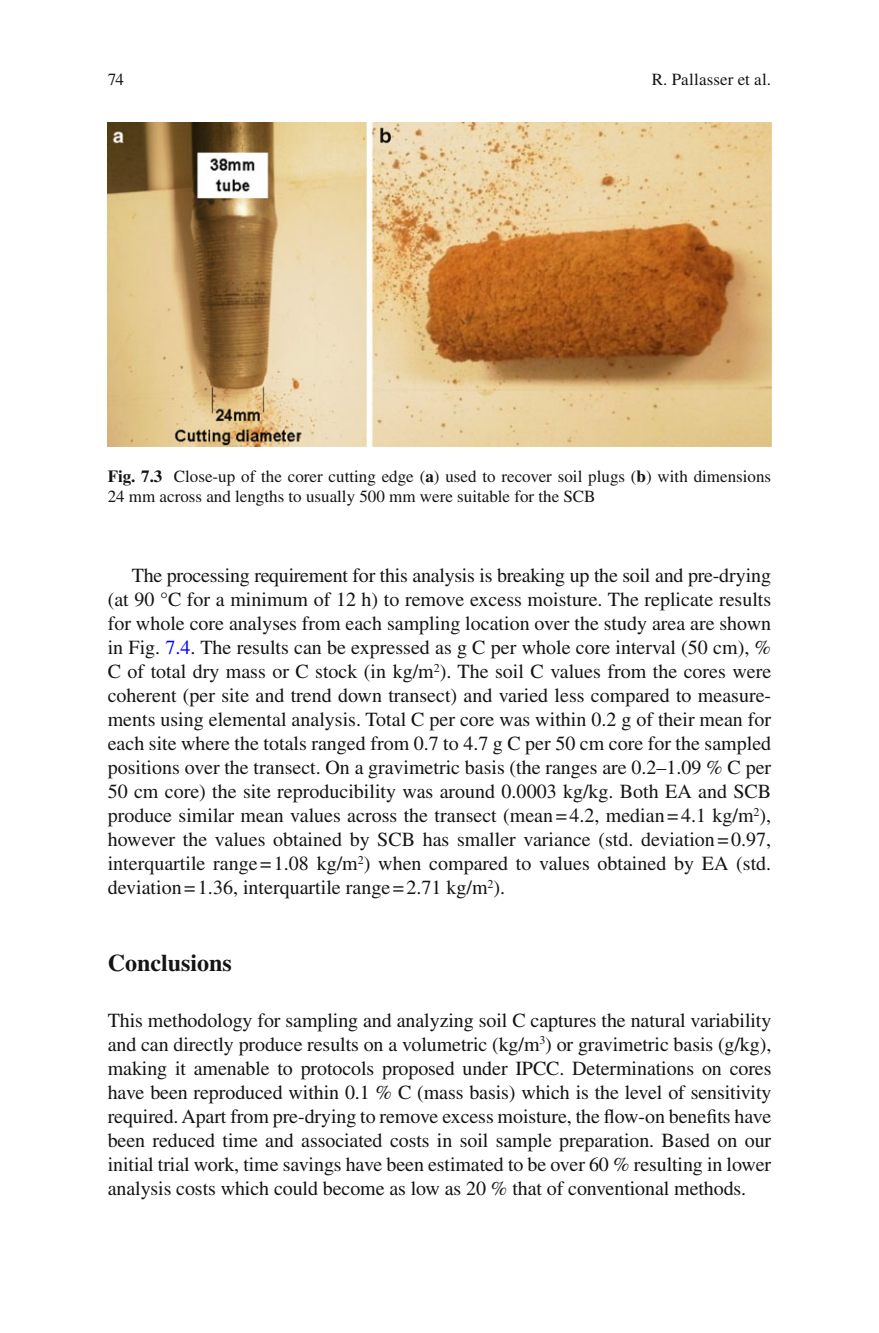
<style>
.page{position:relative;width:879px;height:1333px;background:#fff}
.page>*{position:absolute;margin:0;border:0;box-sizing:border-box;transform-origin:0 0}
.t1{font:700 24px "Yfhjpb Gksbqd Times";color:#131413}
.t2{font:20px/24px "Kyrfkq Wlqtxc Times";letter-spacing:-.005em;color:#131413;text-align:justify}
.t3{font:17px/20px "Kyrfkq Wlqtxc Times";color:#131413}
.s1{font-family:"Yfhjpb Gksbqd Times";font-weight:700}
.s2{color:#00f}
</style>
<div class="page">
<img style="left:108px;top:122px;width:663px;height:324px">
<p class="t3" style="left:108px;top:71px;width:18px">74</p>
<p class="t3" style="left:652px;top:71px;width:121px">R. Pallasser et al.</p>
<p class="t3" style="left:108px;top:468px;width:665px"><span class="s1">Fig. 7.3</span> Close-up of the corer cutting edge ( <span class="s1">a</span> ) used to recover soil plugs ( <span class="s1">b</span> ) with dimensions<br>24 mm across and lengths to usually 500 mm were suitable for the SCB</p>
<p class="t2" style="left:108px;top:565px;width:665px;text-indent:24px">The processing requirement for this analysis is breaking up the soil and pre-drying (at 90 °C for a minimum of 12 h) to remove excess moisture. The replicate results for whole core analyses from each sampling location over the study area are shown in Fig. <span class="s2">7.4</span> . The results can be expressed as g C per whole core interval (50 cm), % C of total dry mass or C stock (in kg/m <sup>2</sup> ). The soil C values from the cores were coherent (per site and trend down transect) and varied less compared to measure&shy;ments using elemental analysis. Total C per core was within 0.2 g of their mean for each site where the totals ranged from 0.7 to 4.7 g C per 50 cm core for the sampled positions over the transect. On a gravimetric basis (the ranges are 0.2–1.09 % C per 50 cm core) the site reproducibility was around 0.0003 kg/kg. Both EA and SCB produce similar mean values across the transect (mean = 4.2, median = 4.1 kg/m <sup>2</sup> ), however the values obtained by SCB has smaller variance (std. deviation = 0.97, interquartile range = 1.08 kg/m <sup>2</sup> ) when compared to values obtained by EA (std. deviation = 1.36, interquartile range = 2.71 kg/m <sup>2</sup> ).</p>
<p class="t1" style="left:108px;top:953px;width:126px">Conclusions</p>
<p class="t2" style="left:108px;top:1009px;width:665px">This methodology for sampling and analyzing soil C captures the natural variability and can directly produce results on a volumetric (kg/m <sup>3</sup> ) or gravimetric basis (g/kg), making it amenable to protocols proposed under IPCC. Determinations on cores have been reproduced within 0.1 % C (mass basis) which is the level of sensitivity required. Apart from pre-drying to remove excess moisture, the flow-on benefits have been reduced time and associated costs in soil sample preparation. Based on our initial trial work, time savings have been estimated to be over 60 % resulting in lower analysis costs which could become as low as 20 % that of conventional methods.</p>
</div>
